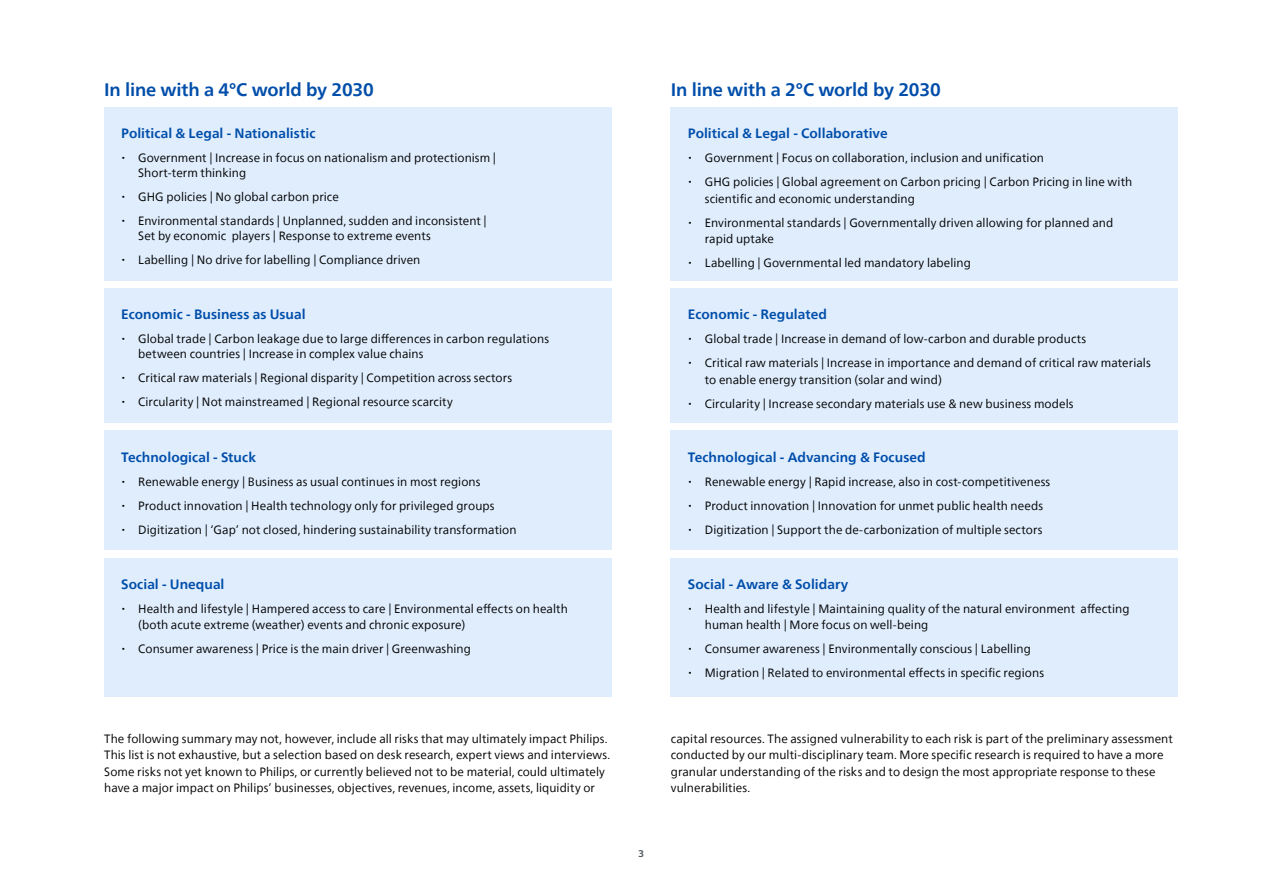
<style>
.page{position:relative;width:1263px;height:893px;background:#fff}
.page>*{position:absolute;margin:0;border:0;box-sizing:border-box;transform-origin:0 0}
.t1{font:700 18px "Neue Frutiger World";letter-spacing:-.01em;color:#004eaa}
.t2{font:700 13.5px "Neue Frutiger World";letter-spacing:.005em;color:#004eaa}
.t3{font:12px/16.5px "Neue Frutiger World";letter-spacing:.005em;color:#000}
.t4{font:700 9.75px "Centrale Sans";color:#545860}
.s1{font-family:"Centrale Sans"}
</style>
<div class="page">
<div style="left:104px;top:107px;width:507px;height:173px;background:#dfedfd"></div>
<div style="left:671px;top:107px;width:507px;height:173px;background:#dfedfd"></div>
<div style="left:104px;top:288px;width:507px;height:135px;background:#dfedfd"></div>
<div style="left:671px;top:288px;width:507px;height:135px;background:#dfedfd"></div>
<div style="left:104px;top:431px;width:507px;height:119px;background:#dfedfd"></div>
<div style="left:671px;top:431px;width:507px;height:119px;background:#dfedfd"></div>
<div style="left:104px;top:558px;width:507px;height:139px;background:#dfedfd"></div>
<div style="left:671px;top:558px;width:507px;height:139px;background:#dfedfd"></div>
<h1 class="t1" style="left:104px;top:74px;width:271px">In line with a 4°C world by 2030</h1>
<p class="t2" style="left:121px;top:122px;width:196px">Political &amp; Legal - Nationalistic</p>
<p class="t3" style="left:138px;top:151px;width:359px;line-height:15px;text-indent:-17px"><span class="s1">•</span> Government | Increase in focus on nationalism and protectionism |<br>Short-term thinking</p>
<p class="t3" style="left:121px;top:189px;width:219px"><span class="s1">•</span> GHG policies | No global carbon price</p>
<p class="t3" style="left:138px;top:214px;width:350px;line-height:15px;text-indent:-17px"><span class="s1">•</span> Environmental standards | Unplanned, sudden and inconsistent |<br>Set by economic players | Response to extreme events</p>
<p class="t3" style="left:121px;top:252px;width:301px"><span class="s1">•</span> Labelling | No drive for labelling | Compliance driven</p>
<p class="t2" style="left:121px;top:303px;width:186px">Economic - Business as Usual</p>
<p class="t3" style="left:138px;top:332px;width:412px;line-height:15px;text-indent:-17px"><span class="s1">•</span> Global trade | Carbon leakage due to large differences in carbon regulations between countries | Increase in complex value chains</p>
<p class="t3" style="left:121px;top:370px;width:393px"><span class="s1">•</span> Critical raw materials | Regional disparity | Competition across sectors</p>
<p class="t3" style="left:121px;top:394px;width:333px"><span class="s1">•</span> Circularity | Not mainstreamed | Regional resource scarcity</p>
<p class="t2" style="left:121px;top:445px;width:136px">Technological - Stuck</p>
<p class="t3" style="left:121px;top:473px;width:361px"><span class="s1">•</span> Renewable energy | Business as usual continues in most regions</p>
<p class="t3" style="left:121px;top:497px;width:375px"><span class="s1">•</span> Product innovation | Health technology only for privileged groups</p>
<p class="t3" style="left:121px;top:521px;width:397px"><span class="s1">•</span> Digitization | ‘Gap’ not closed, hindering sustainability transformation</p>
<p class="t2" style="left:121px;top:572px;width:105px">Social - Unequal</p>
<p class="t3" style="left:138px;top:601px;width:431px;text-indent:-17px"><span class="s1">•</span> Health and lifestyle | Hampered access to care | Environmental effects on health (both acute extreme (weather) events and chronic exposure)</p>
<p class="t3" style="left:121px;top:641px;width:351px"><span class="s1">•</span> Consumer awareness | Price is the main driver | Greenwashing</p>
<h1 class="t1" style="left:671px;top:74px;width:271px">In line with a 2°C world by 2030</h1>
<p class="t2" style="left:688px;top:122px;width:201px">Political &amp; Legal - Collaborative</p>
<p class="t3" style="left:688px;top:150px;width:358px"><span class="s1">•</span> Government | Focus on collaboration, inclusion and unification</p>
<p class="t3" style="left:705px;top:174px;width:429px;text-indent:-17px"><span class="s1">•</span> GHG policies | Global agreement on Carbon pricing | Carbon Pricing in line with scientific and economic understanding</p>
<p class="t3" style="left:705px;top:214px;width:410px;text-indent:-17px"><span class="s1">•</span> Environmental standards | Governmentally driven allowing for planned and rapid uptake</p>
<p class="t3" style="left:688px;top:255px;width:285px"><span class="s1">•</span> Labelling | Governmental led mandatory labeling</p>
<p class="t2" style="left:688px;top:303px;width:141px">Economic - Regulated</p>
<p class="t3" style="left:688px;top:331px;width:400px"><span class="s1">•</span> Global trade | Increase in demand of low-carbon and durable products</p>
<p class="t3" style="left:705px;top:355px;width:447px;text-indent:-17px"><span class="s1">•</span> Critical raw materials | Increase in importance and demand of critical raw materials to enable energy transition (solar and wind)</p>
<p class="t3" style="left:688px;top:396px;width:387px"><span class="s1">•</span> Circularity | Increase secondary materials use &amp; new business models</p>
<p class="t2" style="left:688px;top:445px;width:239px">Technological - Advancing &amp; Focused</p>
<p class="t3" style="left:688px;top:473px;width:364px"><span class="s1">•</span> Renewable energy | Rapid increase, also in cost-competitiveness</p>
<p class="t3" style="left:688px;top:497px;width:357px"><span class="s1">•</span> Product innovation | Innovation for unmet public health needs</p>
<p class="t3" style="left:688px;top:521px;width:356px"><span class="s1">•</span> Digitization | Support the de-carbonization of multiple sectors</p>
<p class="t2" style="left:688px;top:572px;width:162px">Social - Aware &amp; Solidary</p>
<p class="t3" style="left:705px;top:601px;width:426px;text-indent:-17px"><span class="s1">•</span> Health and lifestyle | Maintaining quality of the natural environment affecting human health | More focus on well-being</p>
<p class="t3" style="left:688px;top:641px;width:344px"><span class="s1">•</span> Consumer awareness | Environmentally conscious | Labelling</p>
<p class="t3" style="left:688px;top:665px;width:358px"><span class="s1">•</span> Migration | Related to environmental effects in specific regions</p>
<p class="t3" style="left:104px;top:730px;width:508px">The following summary may not, however, include all risks that may ultimately impact Philips.<br>This list is not exhaustive, but a selection based on desk research, expert views and interviews.<br>Some risks not yet known to Philips, or currently believed not to be material, could ultimately have a major impact on Philips’ businesses, objectives, revenues, income, assets, liquidity or</p>
<p class="t3" style="left:671px;top:730px;width:503px">capital resources. The assigned vulnerability to each risk is part of the preliminary assessment conducted by our multi-disciplinary team. More specific research is required to have a more granular understanding of the risks and to design the most appropriate response to these vulnerabilities.</p>
<p class="t4" style="left:638px;top:848px;width:7px">3</p>
</div>
